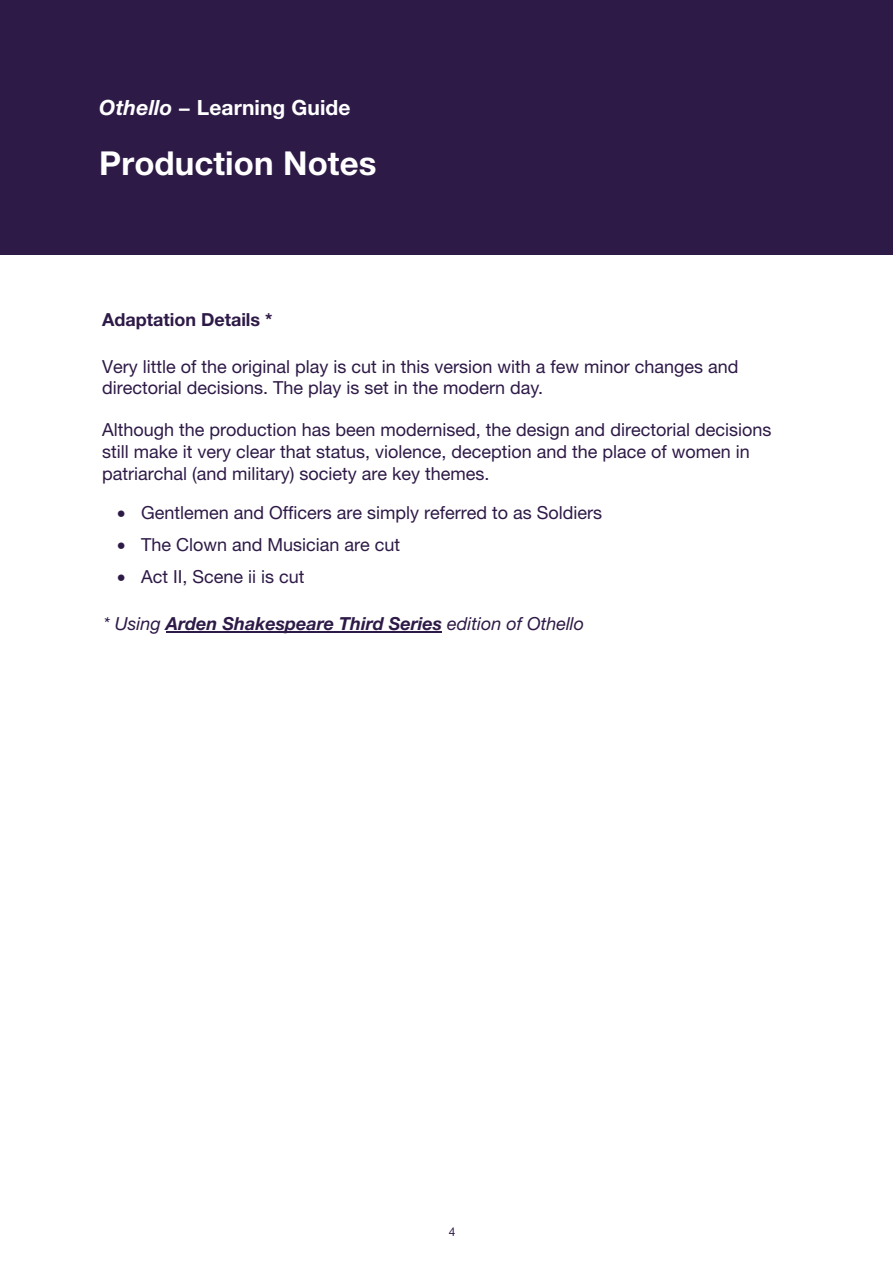
<style>
.page{position:relative;width:893px;height:1263px;background:#fff}
.page>*{position:absolute;margin:0;border:0;box-sizing:border-box;transform-origin:0 0}
.t1{font:700 33px "Helvetica Neue LT Std";letter-spacing:.005em;color:#fff}
.t2{font:700 21px "Helvetica Neue LT Std";letter-spacing:.005em;color:#fff}
.t3{font:18px/21.6px "Helvetica Neue LT Std";color:#2e1a47}
.t4{font:italic 700 18px "Helvetica Neue LT Std";color:#2e1a47}
.t5{font:700 18px "Helvetica Neue LT Std";color:#2e1a47}
.t6{font:12px "Helvetica Neue LT Std";color:#2e1a47}
.s1{font-style:italic}
.s2{font-weight:400}
</style>
<div class="page">
<hr style="left:166px;top:632px;width:276px;height:1px;background:#2e1a47">
<div style="left:0;top:0;width:893px;height:254px;background:#2e1a47"></div>
<p class="t2" style="left:99px;top:94px;width:253px"><span class="s1">Othello</span> − Learning Guide</p>
<h1 class="t1" style="left:99px;top:143px;width:279px">Production Notes</h1>
<p class="t5" style="left:102px;top:308px;width:172px">Adaptation Details *</p>
<p class="t3" style="left:102px;top:355px;width:638px">Very little of the original play is cut in this version with a few minor changes and directorial decisions. The play is set in the modern day.</p>
<p class="t3" style="left:102px;top:419px;width:671px">Although the production has been modernised, the design and directorial decisions still make it very clear that status, violence, deception and the place of women in patriarchal (and military) society are key themes.</p>
<p class="t3" style="left:117px;top:501px;width:487px">• Gentlemen and Officers are simply referred to as Soldiers</p>
<p class="t3" style="left:117px;top:533px;width:285px">• The Clown and Musician are cut</p>
<p class="t3" style="left:117px;top:565px;width:189px">• Act II, Scene ii is cut</p>
<p class="t4" style="left:103px;top:612px;width:482px"><span class="s2">* Using</span> Arden Shakespeare Third Series <span class="s2">edition of Othello</span></p>
<p class="t6" style="left:449px;top:1224px;width:8px">4</p>
</div>
